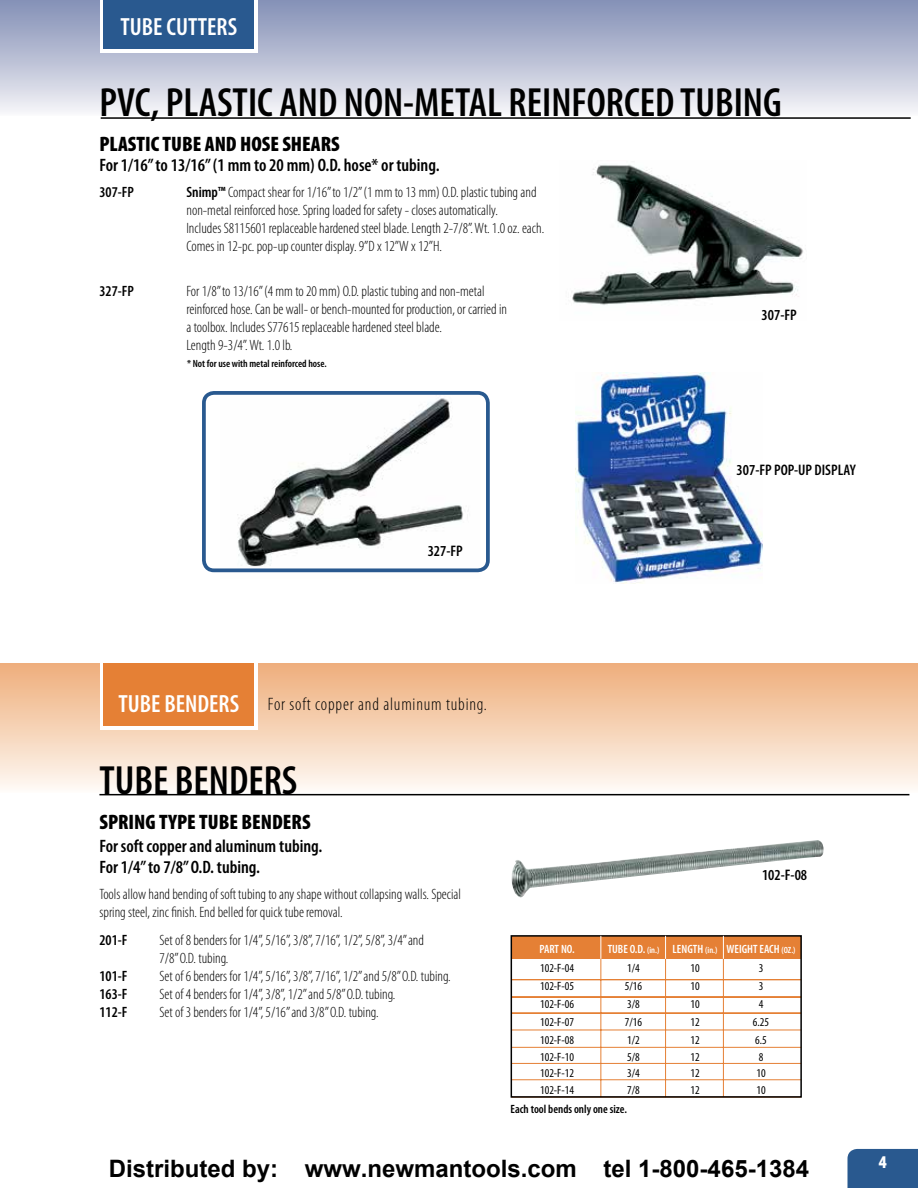
<style>
.page{position:relative;width:918px;height:1188px;background:#fff}
.page>*{position:absolute;margin:0;border:0;box-sizing:border-box;transform-origin:0 0}
.t1{font:600 condensed 40.95px "Myriad Pro";color:#000}
.t2{font:600 condensed 24.9px "Myriad Pro";color:#fff}
.t3{font:700 24px "Arial";color:#000}
.t4{font:900 condensed 21px "Myriad Pro";color:#000}
.t5{font:600 condensed 18px/21.6px "Myriad Pro";color:#000}
.t6{font:300 condensed 18px "Myriad Pro";letter-spacing:.045em;color:#000}
.t7{font:900 condensed 18px "Myriad Pro";color:#fff}
.t8{font:600 condensed 15.3px "Myriad Pro";color:#000}
.t9{font:300 condensed 15px/18px "Myriad Pro";color:#000}
.t10{font:600 condensed 15px "Myriad Pro";color:#000}
.t11{font:condensed 12px "Myriad Pro";color:#000}
.t12{font:600 condensed 12px "Myriad Pro";color:#fff}
.t13{font:600 condensed 12px "Myriad Pro";color:#000}
.t14{font:600 condensed 10.5px "Myriad Pro";color:#000}
.s1{font-weight:600}
.s2{font-weight:600;font-size:24.9px;color:#fff}
.s3{font-size:9px}
</style>
<div class="page">
<div style="left:0;top:0;width:918px;height:115px;background:linear-gradient(to bottom,#818eb5,#f4f3f7)"></div>
<div style="left:847px;top:1149px;width:71px;height:39px;background:#29598f"></div>
<div style="left:100px;top:0;width:158px;height:53px;background:#fff"></div>
<div style="left:104px;top:0;width:150px;height:49px;background:#29598f"></div>
<hr style="left:101px;top:117px;width:810px;height:2px;background:#000">
<img style="left:572px;top:164px;width:232px;height:141px">
<img style="left:576px;top:372px;width:186px;height:212px">
<img style="left:220px;top:398px;width:259px;height:175px">
<div style="left:202px;top:391px;width:288px;height:181px;border:4px solid #29598f;border-radius:10px"></div>
<div style="left:0;top:663px;width:918px;height:129px;background:linear-gradient(to bottom,#eead7a,#fef9f4)"></div>
<div style="left:100px;top:663px;width:158px;height:67px;background:#fff"></div>
<div style="left:104px;top:663px;width:150px;height:63px;background:#e58035"></div>
<hr style="left:99px;top:794px;width:810px;height:1px;background:#000">
<img style="left:512px;top:840px;width:312px;height:58px">
<hr style="left:723px;top:955px;width:1px;height:142px;background:#e58035">
<hr style="left:665px;top:955px;width:1px;height:142px;background:#e58035">
<hr style="left:600px;top:955px;width:1px;height:142px;background:#e58035">
<hr style="left:511px;top:979px;width:290px;height:1px;background:#e58035">
<hr style="left:511px;top:997px;width:290px;height:1px;background:#e58035">
<hr style="left:511px;top:1013px;width:290px;height:1px;background:#e58035">
<hr style="left:511px;top:1030px;width:290px;height:1px;background:#e58035">
<hr style="left:511px;top:1047px;width:290px;height:1px;background:#e58035">
<hr style="left:511px;top:1063px;width:290px;height:1px;background:#e58035">
<hr style="left:511px;top:1079px;width:290px;height:1px;background:#e58035">
<div style="left:511px;top:936px;width:290px;height:23px;background:#e58035"></div>
<div style="left:511px;top:935px;width:291px;height:163px;border:2px solid #000"></div>
<svg style="left:723px;top:936px;width:1px;height:23px"></svg>
<svg style="left:665px;top:936px;width:1px;height:23px"></svg>
<svg style="left:600px;top:936px;width:1px;height:23px"></svg>
<h2 class="t2" style="left:120px;top:13px;width:118px">TUBE CUTTERS</h2>
<h1 class="t1" style="left:99px;top:80px;width:684px">PVC, PLASTIC AND NON-METAL REINFORCED TUBING</h1>
<h3 class="t4" style="left:99px;top:132px;width:242px">PLASTIC TUBE AND HOSE SHEARS</h3>
<p class="t5" style="left:99px;top:155px;width:342px">For 1/16” to 13/16” (1 mm to 20 mm) O.D. hose* or tubing.</p>
<p class="t10" style="left:99px;top:184px;width:36px">307-FP</p>
<p class="t9" style="left:186px;top:184px;width:359px"><span class="s1">Snimp™</span> Compact shear for 1/16” to 1/2” (1 mm to 13 mm) O.D. plastic tubing and non-metal reinforced hose. Spring loaded for safety - closes automatically.<br>Includes S8115601 replaceable hardened steel blade. Length 2-7/8”. Wt. 1.0 oz. each.<br>Comes in 12-pc. pop-up counter display. 9”D x 12”W x 12”H.</p>
<p class="t10" style="left:99px;top:283px;width:36px">327-FP</p>
<p class="t9" style="left:186px;top:283px;width:322px">For 1/8” to 13/16” (4 mm to 20 mm) O.D. plastic tubing and non-metal reinforced hose. Can be wall- or bench-mounted for production, or carried in a toolbox. Includes S77615 replaceable hardened steel blade.<br>Length 9-3/4”. Wt. 1.0 lb.</p>
<p class="t14" style="left:187px;top:358px;width:141px">* Not for use with metal reinforced hose.</p>
<p class="t8" style="left:428px;top:543px;width:37px">327-FP</p>
<p class="t8" style="left:762px;top:307px;width:37px">307-FP</p>
<p class="t8" style="left:737px;top:462px;width:121px">307-FP POP-UP DISPLAY</p>
<p class="t6" style="left:118px;top:694px;width:370px"><span class="s2">TUBE BENDERS</span> For soft copper and aluminum tubing.</p>
<h1 class="t1" style="left:99px;top:758px;width:200px">TUBE BENDERS</h1>
<h3 class="t4" style="left:99px;top:811px;width:213px">SPRING TYPE TUBE BENDERS</h3>
<p class="t5" style="left:99px;top:835px;width:225px">For soft copper and aluminum tubing.<br>For 1/4” to 7/8” O.D. tubing.</p>
<p class="t9" style="left:99px;top:886px;width:363px">Tools allow hand bending of soft tubing to any shape without collapsing walls. Special spring steel, zinc finish. End belled for quick tube removal.</p>
<p class="t10" style="left:99px;top:932px;width:29px">201-F</p>
<p class="t9" style="left:159px;top:931px;width:266px">Set of 8 benders for 1/4”, 5/16”, 3/8”, 7/16”, 1/2”, 5/8”, 3/4” and<br>7/8” O.D. tubing.</p>
<p class="t10" style="left:99px;top:968px;width:29px">101-F</p>
<p class="t9" style="left:159px;top:967px;width:293px">Set of 6 benders for 1/4”, 5/16”, 3/8”, 7/16”, 1/2” and 5/8” O.D. tubing.</p>
<p class="t10" style="left:99px;top:986px;width:29px">163-F</p>
<p class="t9" style="left:159px;top:985px;width:238px">Set of 4 benders for 1/4”, 3/8”, 1/2” and 5/8” O.D. tubing.</p>
<p class="t10" style="left:99px;top:1004px;width:29px">112-F</p>
<p class="t9" style="left:159px;top:1003px;width:221px">Set of 3 benders for 1/4”, 5/16” and 3/8” O.D. tubing.</p>
<p class="t8" style="left:762px;top:866px;width:47px">102-F-08</p>
<p class="t12" style="left:539px;top:942px;width:37px">PART NO.</p>
<p class="t12" style="left:608px;top:942px;width:189px">TUBE O.D. <span class="s3">(in.)</span> LENGTH <span class="s3">(in.)</span> WEIGHT EACH <span class="s3">(OZ.)</span></p>
<p class="t11" style="left:540px;top:961px;width:35px">102-F-04</p>
<p class="t11" style="left:627px;top:961px;width:14px">1/4</p>
<p class="t11" style="left:690px;top:961px;width:11px">10</p>
<p class="t11" style="left:759px;top:961px;width:6px">3</p>
<p class="t11" style="left:540px;top:979px;width:35px">102-F-05</p>
<p class="t11" style="left:625px;top:979px;width:19px">5/16</p>
<p class="t11" style="left:690px;top:979px;width:11px">10</p>
<p class="t11" style="left:759px;top:979px;width:6px">3</p>
<p class="t11" style="left:540px;top:997px;width:35px">102-F-06</p>
<p class="t11" style="left:627px;top:997px;width:14px">3/8</p>
<p class="t11" style="left:690px;top:997px;width:11px">10</p>
<p class="t11" style="left:759px;top:997px;width:6px">4</p>
<p class="t11" style="left:540px;top:1015px;width:35px">102-F-07</p>
<p class="t11" style="left:625px;top:1015px;width:19px">7/16</p>
<p class="t11" style="left:690px;top:1015px;width:11px">12</p>
<p class="t11" style="left:753px;top:1015px;width:18px">6.25</p>
<p class="t11" style="left:540px;top:1033px;width:35px">102-F-08</p>
<p class="t11" style="left:627px;top:1033px;width:14px">1/2</p>
<p class="t11" style="left:690px;top:1033px;width:11px">12</p>
<p class="t11" style="left:755px;top:1033px;width:13px">6.5</p>
<p class="t11" style="left:540px;top:1050px;width:35px">102-F-10</p>
<p class="t11" style="left:627px;top:1050px;width:14px">5/8</p>
<p class="t11" style="left:690px;top:1050px;width:11px">12</p>
<p class="t11" style="left:759px;top:1050px;width:6px">8</p>
<p class="t11" style="left:540px;top:1066px;width:35px">102-F-12</p>
<p class="t11" style="left:627px;top:1066px;width:14px">3/4</p>
<p class="t11" style="left:690px;top:1066px;width:11px">12</p>
<p class="t11" style="left:756px;top:1066px;width:11px">10</p>
<p class="t11" style="left:540px;top:1083px;width:35px">102-F-14</p>
<p class="t11" style="left:627px;top:1083px;width:14px">7/8</p>
<p class="t11" style="left:690px;top:1083px;width:11px">12</p>
<p class="t11" style="left:756px;top:1083px;width:11px">10</p>
<p class="t13" style="left:511px;top:1103px;width:118px">Each tool bends only one size.</p>
<h3 class="t3" style="left:109px;top:1153px;width:702px">Distributed by: www.newmantools.com tel 1-800-465-1384</h3>
<p class="t7" style="left:879px;top:1152px;width:9px">4</p>
</div>
